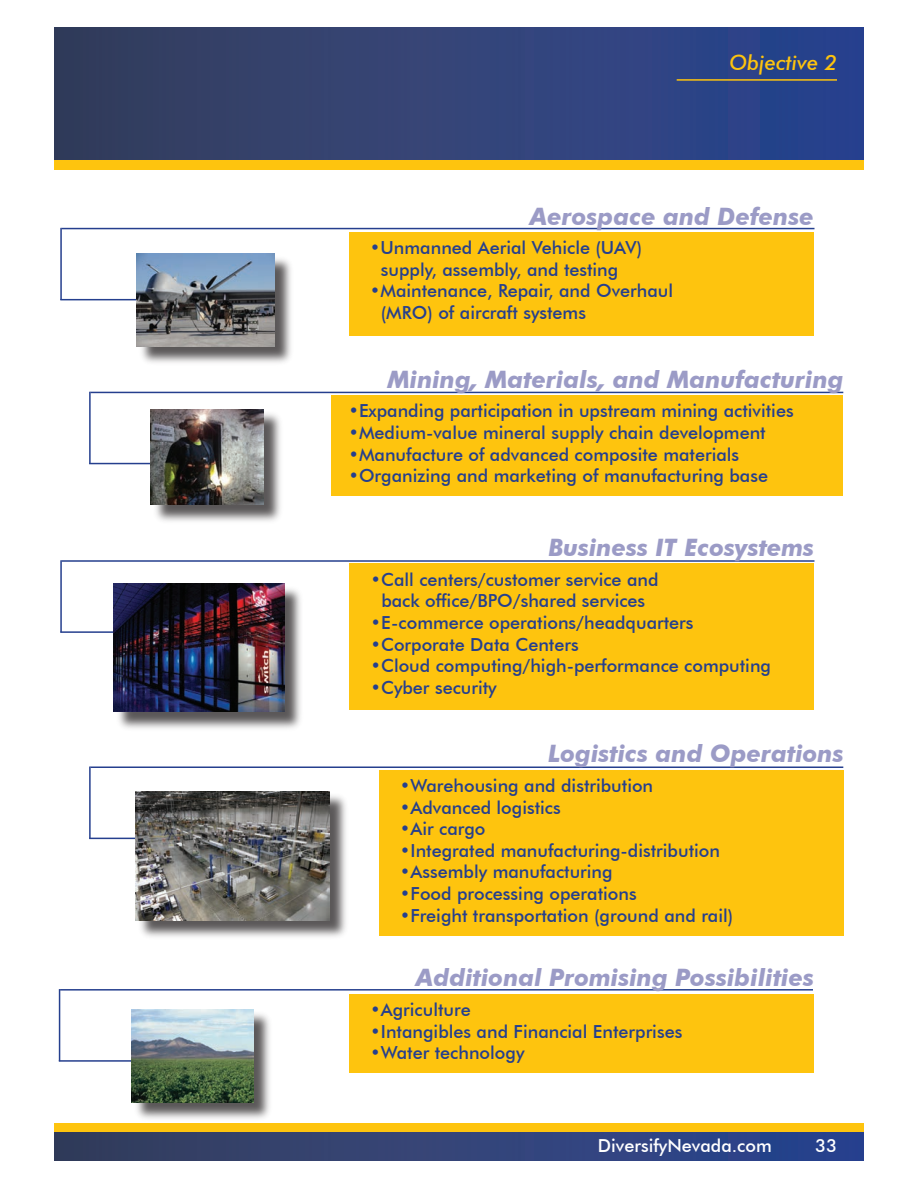
<style>
.page{position:relative;width:918px;height:1188px;background:#fff}
.page>*{position:absolute;margin:0;border:0;box-sizing:border-box;transform-origin:0 0}
.t1{font:italic 700 24px "Futura BT";color:#9b9bc6}
.t2{font:italic 500 21px "Futura BT";color:#fec40e}
.t3{font:500 18px/21.6px "Futura BT";color:#253f8e}
.t4{font:500 18px "Futura BT";color:#fff}
</style>
<div class="page">
<hr style="left:60px;top:989px;width:753px;height:2px;background:#253f8e">
<hr style="left:59px;top:989px;width:1px;height:72px;background:#253f8e">
<hr style="left:59px;top:1060px;width:86px;height:2px;background:#253f8e">
<hr style="left:90px;top:766px;width:753px;height:2px;background:#253f8e">
<hr style="left:89px;top:767px;width:2px;height:72px;background:#253f8e">
<hr style="left:89px;top:838px;width:86px;height:1px;background:#253f8e">
<hr style="left:62px;top:560px;width:753px;height:2px;background:#253f8e">
<hr style="left:60px;top:560px;width:2px;height:72px;background:#253f8e">
<hr style="left:60px;top:631px;width:86px;height:2px;background:#253f8e">
<hr style="left:62px;top:228px;width:753px;height:1px;background:#253f8e">
<hr style="left:60px;top:228px;width:2px;height:72px;background:#253f8e">
<hr style="left:60px;top:299px;width:86px;height:1px;background:#253f8e">
<hr style="left:90px;top:392px;width:753px;height:1px;background:#253f8e">
<hr style="left:89px;top:392px;width:2px;height:72px;background:#253f8e">
<hr style="left:89px;top:463px;width:86px;height:1px;background:#253f8e">
<div style="left:54px;top:1124px;width:810px;height:17px;background:#fec40e"></div>
<div style="left:54px;top:1133px;width:810px;height:28px;background:linear-gradient(to right,#373f5d,#2b4591)"></div>
<div style="left:54px;top:150px;width:810px;height:20px;background:#fec40e"></div>
<div style="left:54px;top:27px;width:810px;height:132px;background:linear-gradient(to right,#373f5d,#2b4591)"></div>
<div style="left:349px;top:232px;width:464px;height:104px;background:#fec40e"></div>
<div style="left:138px;top:255px;width:156px;height:112px;background:#231f20;opacity:.75"></div>
<img style="left:137px;top:254px;width:138px;height:93px">
<div style="left:332px;top:395px;width:511px;height:101px;background:#fec40e"></div>
<div style="left:152px;top:411px;width:132px;height:114px;background:#231f20;opacity:.75"></div>
<img style="left:151px;top:409px;width:113px;height:96px">
<div style="left:350px;top:564px;width:464px;height:146px;background:#fec40e"></div>
<div style="left:115px;top:585px;width:190px;height:147px;background:#231f20;opacity:.75"></div>
<img style="left:114px;top:584px;width:170px;height:128px">
<div style="left:379px;top:770px;width:464px;height:166px;background:#fec40e"></div>
<div style="left:137px;top:793px;width:212px;height:147px;background:#231f20;opacity:.75"></div>
<img style="left:136px;top:791px;width:194px;height:130px">
<div style="left:350px;top:994px;width:464px;height:79px;background:#fec40e"></div>
<div style="left:133px;top:1011px;width:141px;height:112px;background:#231f20;opacity:.75"></div>
<img style="left:132px;top:1009px;width:121px;height:93px">
<hr style="left:677px;top:79px;width:160px;height:2px;background:#fec40e">
<p class="t2" style="left:729px;top:50px;width:109px">Objective 2</p>
<h1 class="t1" style="left:530px;top:201px;width:285px">Aerospace and Defense</h1>
<p class="t3" style="left:381px;top:237px;width:263px;text-indent:-11px">•Unmanned Aerial Vehicle (UAV) supply, assembly, and testing</p>
<p class="t3" style="left:381px;top:280px;width:294px;text-indent:-11px">•Maintenance, Repair, and Overhaul (MRO) of aircraft systems</p>
<h1 class="t1" style="left:388px;top:365px;width:458px">Mining, Materials, and Manufacturing</h1>
<p class="t3" style="left:348px;top:400px;width:447px">•Expanding participation in upstream mining activities</p>
<p class="t3" style="left:348px;top:422px;width:419px">•Medium-value mineral supply chain development</p>
<p class="t3" style="left:348px;top:443px;width:392px">•Manufacture of advanced composite materials</p>
<p class="t3" style="left:348px;top:465px;width:421px">•Organizing and marketing of manufacturing base</p>
<h1 class="t1" style="left:548px;top:533px;width:267px">Business IT Ecosystems</h1>
<p class="t3" style="left:370px;top:569px;width:290px;text-align:center">•Call centers/customer service and back office/BPO/shared services</p>
<p class="t3" style="left:370px;top:612px;width:325px">•E-commerce operations/headquarters</p>
<p class="t3" style="left:370px;top:633px;width:210px">•Corporate Data Centers</p>
<p class="t3" style="left:370px;top:655px;width:402px">•Cloud computing/high-performance computing</p>
<p class="t3" style="left:370px;top:677px;width:128px">•Cyber security</p>
<h1 class="t1" style="left:548px;top:739px;width:297px">Logistics and Operations</h1>
<p class="t3" style="left:400px;top:775px;width:255px">•Warehousing and distribution</p>
<p class="t3" style="left:400px;top:796px;width:162px">•Advanced logistics</p>
<p class="t3" style="left:400px;top:818px;width:87px">•Air cargo</p>
<p class="t3" style="left:400px;top:839px;width:322px">•Integrated manufacturing-distribution</p>
<p class="t3" style="left:400px;top:861px;width:214px">•Assembly manufacturing</p>
<p class="t3" style="left:400px;top:883px;width:238px">•Food processing operations</p>
<p class="t3" style="left:400px;top:904px;width:335px">•Freight transportation (ground and rail)</p>
<h1 class="t1" style="left:416px;top:963px;width:400px">Additional Promising Possibilities</h1>
<p class="t3" style="left:370px;top:999px;width:102px">•Agriculture</p>
<p class="t3" style="left:370px;top:1020px;width:314px">•Intangibles and Financial Enterprises</p>
<p class="t3" style="left:370px;top:1042px;width:156px">•Water technology</p>
<p class="t4" style="left:598px;top:1135px;width:175px">DiversifyNevada.com</p>
<p class="t4" style="left:815px;top:1135px;width:23px">33</p>
</div>
